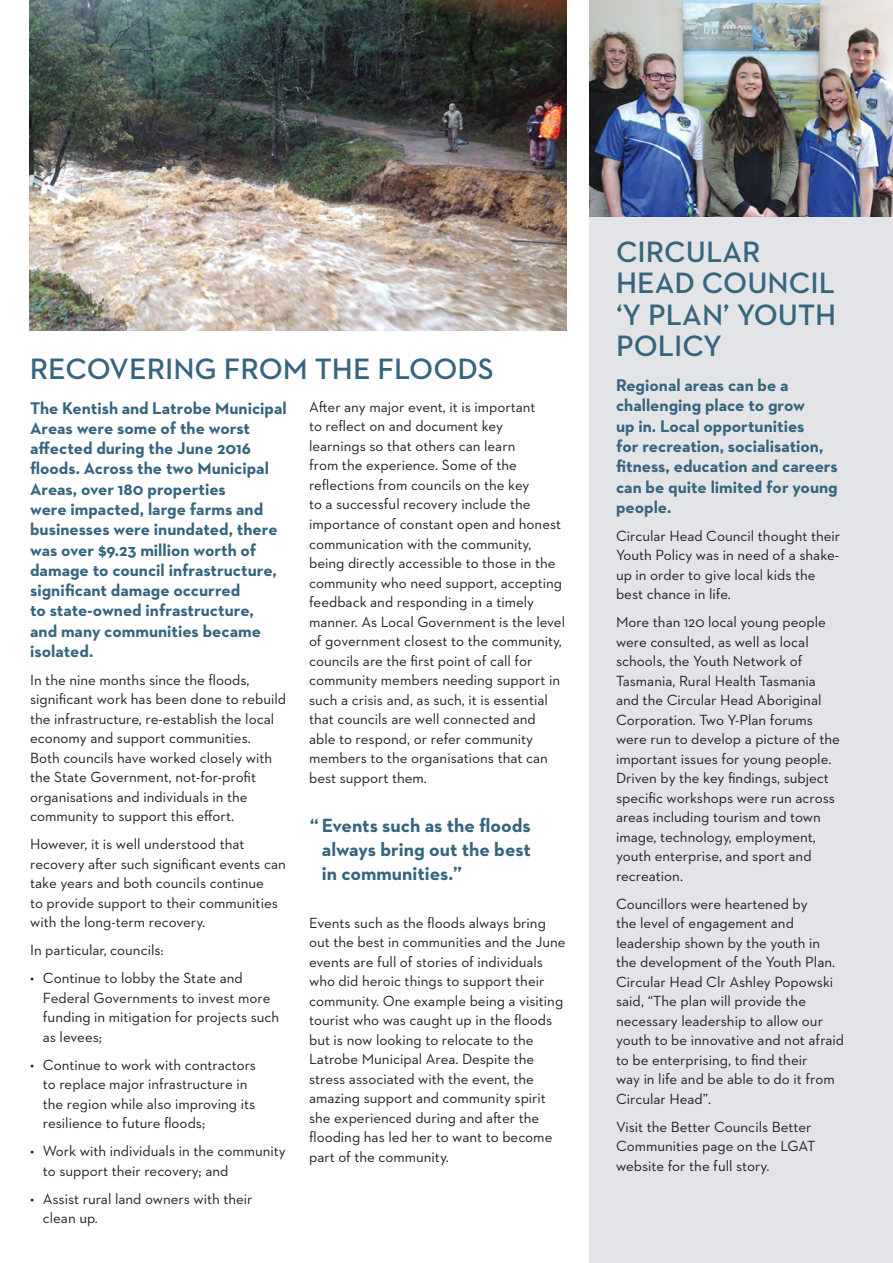
<style>
.page{position:relative;width:893px;height:1263px;background:#fff}
.page>*{position:absolute;margin:0;border:0;box-sizing:border-box;transform-origin:0 0}
.HEADING{font:600 30px/31.5px "Neutraface 2 Text";color:#36657e}
.Pullout_Body{font:700 19.5px/24px "Neutraface 2 Text";color:#36657e;text-align:justify}
.Intro_para{font:700 17.25px/20.2px "Neutraface 2 Text";color:#36657e}
.Body{font:15px/19.5px "Neutraface 2 Text";color:#231f20}
.Dot_point_space{font:15px/19.5px "Neutraface 2 Text";color:#231f20}
.Intro_para-2{font:15px/19.5px "Neutraface 2 Text";color:#231f20}
</style>
<div class="page">
<div style="left:590px;top:0;width:303px;height:1263px;background:#e2e4e8"></div>
<img style="left:30px;top:0;width:536px;height:331px">
<img style="left:590px;top:0;width:303px;height:216px">
<p class="HEADING" style="left:30px;top:352px;width:465px">RECOVERING FROM THE FLOODS</p>
<p class="Intro_para" style="left:30px;top:398px;width:258px">The Kentish and Latrobe Municipal<br>Areas were some of the worst affected during the June 2016 floods. Across the two Municipal<br>Areas, over 180 properties<br>were impacted, large farms and businesses were inundated, there was over $9.23 million worth of damage to council infrastructure, significant damage occurred<br>to state-owned infrastructure,<br>and many communities became isolated.</p>
<p class="Body" style="left:30px;top:670px;width:258px">In the nine months since the floods, significant work has been done to rebuild the infrastructure, re-establish the local economy and support communities.<br>Both councils have worked closely with the State Government, not-for-profit organisations and individuals in the community to support this effort.</p>
<p class="Body" style="left:30px;top:834px;width:257px">However, it is well understood that recovery after such significant events can take years and both councils continue<br>to provide support to their communities with the long-term recovery.</p>
<p class="Body" style="left:30px;top:940px;width:135px">In particular, councils:</p>
<p class="Dot_point_space" style="left:43px;top:968px;width:238px;text-indent:-13px">• Continue to lobby the State and<br>Federal Governments to invest more funding in mitigation for projects such as levees;</p>
<p class="Dot_point_space" style="left:43px;top:1055px;width:215px;text-indent:-13px">• Continue to work with contractors to replace major infrastructure in the region while also improving its resilience to future floods;</p>
<p class="Dot_point_space" style="left:43px;top:1141px;width:244px;text-indent:-13px">• Work with individuals in the community to support their recovery; and</p>
<p class="Dot_point_space" style="left:43px;top:1189px;width:211px;text-indent:-13px">• Assist rural land owners with their clean up.</p>
<p class="Body" style="left:309px;top:397px;width:258px">After any major event, it is important<br>to reflect on and document key<br>learnings so that others can learn<br>from the experience. Some of the reflections from councils on the key<br>to a successful recovery include the importance of constant open and honest communication with the community, being directly accessible to those in the community who need support, accepting feedback and responding in a timely manner. As Local Government is the level of government closest to the community, councils are the first point of call for community members needing support in such a crisis and, as such, it is essential that councils are well connected and able to respond, or refer community members to the organisations that can best support them.</p>
<p class="Pullout_Body" style="left:322px;top:813px;width:210px;text-indent:-12px">“ Events such as the floods always bring out the best in communities.”</p>
<p class="Body" style="left:309px;top:912px;width:258px">Events such as the floods always bring out the best in communities and the June events are full of stories of individuals who did heroic things to support their community. One example being a visiting tourist who was caught up in the floods but is now looking to relocate to the Latrobe Municipal Area. Despite the stress associated with the event, the amazing support and community spirit she experienced during and after the flooding has led her to want to become part of the community.</p>
<p class="HEADING" style="left:616px;top:235px;width:222px">CIRCULAR<br>HEAD COUNCIL ‘Y PLAN’ YOUTH<br>POLICY</p>
<p class="Intro_para" style="left:616px;top:375px;width:223px">Regional areas can be a challenging place to grow<br>up in. Local opportunities<br>for recreation, socialisation, fitness, education and careers can be quite limited for young people.</p>
<p class="Intro_para-2" style="left:616px;top:526px;width:226px">Circular Head Council thought their<br>Youth Policy was in need of a shake&shy;up in order to give local kids the best chance in life.</p>
<p class="Body" style="left:616px;top:612px;width:225px">More than 120 local young people were consulted, as well as local schools, the Youth Network of<br>Tasmania, Rural Health Tasmania and the Circular Head Aboriginal<br>Corporation. Two Y-Plan forums were run to develop a picture of the important issues for young people.<br>Driven by the key findings, subject specific workshops were run across areas including tourism and town image, technology, employment, youth enterprise, and sport and recreation.</p>
<p class="Body" style="left:616px;top:894px;width:230px">Councillors were heartened by<br>the level of engagement and leadership shown by the youth in the development of the Youth Plan.<br>Circular Head Clr Ashley Popowski said, “The plan will provide the necessary leadership to allow our youth to be innovative and not afraid to be enterprising, to find their<br>way in life and be able to do it from<br>Circular Head”.</p>
<p class="Body" style="left:616px;top:1117px;width:201px">Visit the Better Councils Better<br>Communities page on the LGAT website for the full story.</p>
</div>
